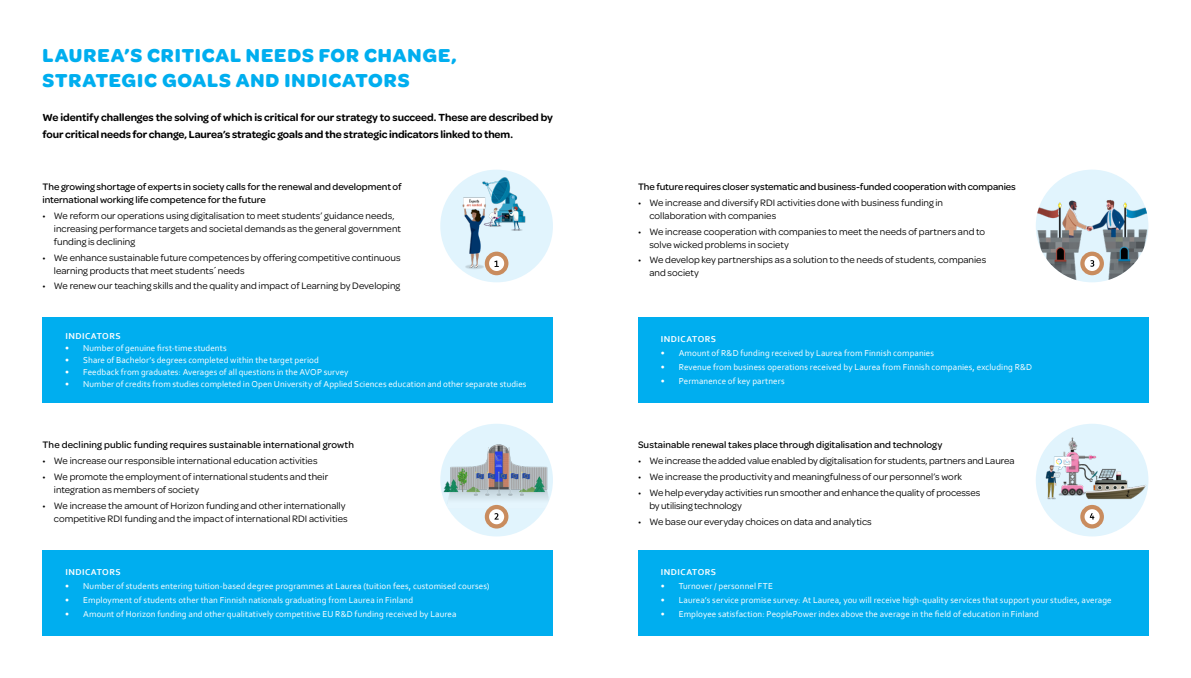
<style>
.page{position:relative;width:1191px;height:678px;background:#fff}
.page>*{position:absolute;margin:0;border:0;box-sizing:border-box;transform-origin:0 0}
.alaotsikko{font:20px/25px "Omnes VF";letter-spacing:.045em;color:#00aeef}
.leipis{font:600 11px/17px "Omnes";letter-spacing:-.005em;color:#000}
.leipis-2{font:10px/13px "Omnes VF";letter-spacing:.005em;color:#000}
.leipis-3{font:500 10px/13px "Omnes";color:#000}
.leipis-4{font:9px "Corbel";letter-spacing:.005em;color:#fff}
.leipis-5{font:700 9px "Corbel";letter-spacing:.055em;color:#fff}
</style>
<div class="page">
<div style="left:43px;top:550px;width:510px;height:85px;background:#00aeef"></div>
<div style="left:43px;top:317px;width:510px;height:85px;background:#00aeef"></div>
<div style="left:440px;top:169px;width:113px;height:113px;background:#e1f4fd;border-radius:50%"></div>
<img style="left:440px;top:169px;width:105px;height:113px">
<svg style="left:487px;top:254px;width:19px;height:19px"></svg>
<div style="left:485px;top:251px;width:23px;height:24px;border:4px solid #c98c5e;border-radius:50%"></div>
<svg style="left:494px;top:260px;width:5px;height:7px"></svg>
<div style="left:440px;top:423px;width:113px;height:113px;background:#e1f4fd;border-radius:50%"></div>
<img style="left:440px;top:430px;width:113px;height:92px">
<svg style="left:487px;top:507px;width:19px;height:19px"></svg>
<div style="left:485px;top:505px;width:23px;height:23px;border:4px solid #c98c5e;border-radius:50%"></div>
<svg style="left:494px;top:513px;width:4px;height:6px"></svg>
<div style="left:638px;top:317px;width:510px;height:85px;background:#00aeef"></div>
<div style="left:638px;top:550px;width:510px;height:85px;background:#00aeef"></div>
<img style="left:1035px;top:169px;width:113px;height:113px;border-radius:56px">
<svg style="left:1082px;top:254px;width:19px;height:19px"></svg>
<div style="left:1080px;top:251px;width:24px;height:24px;border:4px solid #c98c5e;border-radius:50%"></div>
<svg style="left:1090px;top:260px;width:4px;height:7px"></svg>
<div style="left:1035px;top:423px;width:113px;height:113px;background:#e1f4fd;border-radius:50%"></div>
<img style="left:1035px;top:434px;width:113px;height:74px">
<svg style="left:1082px;top:507px;width:19px;height:19px"></svg>
<div style="left:1080px;top:505px;width:24px;height:23px;border:4px solid #c98c5e;border-radius:50%"></div>
<svg style="left:1089px;top:513px;width:5px;height:6px"></svg>
<h2 class="alaotsikko" style="left:43px;top:41px;width:415px">LAUREA’S CRITICAL NEEDS FOR CHANGE,<br>STRATEGIC GOALS AND INDICATORS</h2>
<p class="leipis" style="left:43px;top:108px;width:512px">We identify challenges the solving of which is critical for our strategy to succeed. These are described by four critical needs for change, Laurea’s strategic goals and the strategic indicators linked to them.</p>
<p class="leipis-3" style="left:43px;top:179px;width:361px">The growing shortage of experts in society calls for the renewal and development of international working life competence for the future</p>
<p class="leipis-2" style="left:54px;top:208px;width:348px;text-indent:-11px">• We reform our operations using digitalisation to meet students’ guidance needs, increasing performance targets and societal demands as the general government funding is declining</p>
<p class="leipis-2" style="left:54px;top:250px;width:348px;text-indent:-11px">• We enhance sustainable future competences by offering competitive continuous learning products that meet students´ needs</p>
<p class="leipis-2" style="left:43px;top:279px;width:359px">• We renew our teaching skills and the quality and impact of Learning by Developing</p>
<p class="leipis-5" style="left:65px;top:330px;width:57px">INDICATORS</p>
<p class="leipis-4" style="left:65px;top:342px;width:163px">• Number of genuine first-time students</p>
<p class="leipis-4" style="left:65px;top:354px;width:255px">• Share of Bachelor’s degrees completed within the target period</p>
<p class="leipis-4" style="left:65px;top:366px;width:285px">• Feedback from graduates: Averages of all questions in the AVOP survey</p>
<p class="leipis-4" style="left:65px;top:378px;width:463px">• Number of credits from studies completed in Open University of Applied Sciences education and other separate studies</p>
<p class="leipis-3" style="left:43px;top:437px;width:313px">The declining public funding requires sustainable international growth</p>
<p class="leipis-2" style="left:43px;top:453px;width:276px">• We increase our responsible international education activities</p>
<p class="leipis-2" style="left:54px;top:469px;width:276px;text-indent:-11px">• We promote the employment of international students and their integration as members of society</p>
<p class="leipis-2" style="left:43px;top:498px;width:306px;text-align:right">• We increase the amount of Horizon funding and other internationally competitive RDI funding and the impact of international RDI activities</p>
<p class="leipis-5" style="left:65px;top:566px;width:57px">INDICATORS</p>
<p class="leipis-4" style="left:65px;top:580px;width:426px">• Number of students entering tuition-based degree programmes at Laurea (tuition fees, customised courses)</p>
<p class="leipis-4" style="left:65px;top:594px;width:349px">• Employment of students other than Finnish nationals graduating from Laurea in Finland</p>
<p class="leipis-4" style="left:65px;top:608px;width:393px">• Amount of Horizon funding and other qualitatively competitive EU R&amp;D funding received by Laurea</p>
<p class="leipis-3" style="left:638px;top:179px;width:379px">The future requires closer systematic and business-funded cooperation with companies</p>
<p class="leipis-2" style="left:649px;top:195px;width:295px;text-indent:-11px">• We increase and diversify RDI activities done with business funding in collaboration with companies</p>
<p class="leipis-2" style="left:649px;top:224px;width:337px;text-indent:-11px">• We increase cooperation with companies to meet the needs of partners and to solve wicked problems in society</p>
<p class="leipis-2" style="left:649px;top:253px;width:338px;text-indent:-11px">• We develop key partnerships as a solution to the needs of students, companies and society</p>
<p class="leipis-5" style="left:661px;top:333px;width:57px">INDICATORS</p>
<p class="leipis-4" style="left:660px;top:347px;width:275px">• Amount of R&amp;D funding received by Laurea from Finnish companies</p>
<p class="leipis-4" style="left:660px;top:361px;width:373px">• Revenue from business operations received by Laurea from Finnish companies, excluding R&amp;D</p>
<p class="leipis-4" style="left:660px;top:375px;width:125px">• Permanence of key partners</p>
<p class="leipis-3" style="left:638px;top:437px;width:306px">Sustainable renewal takes place through digitalisation and technology</p>
<p class="leipis-2" style="left:638px;top:453px;width:378px">• We increase the added value enabled by digitalisation for students, partners and Laurea</p>
<p class="leipis-2" style="left:638px;top:469px;width:325px">• We increase the productivity and meaningfulness of our personnel’s work</p>
<p class="leipis-2" style="left:649px;top:485px;width:332px;text-indent:-11px">• We help everyday activities run smoother and enhance the quality of processes by utilising technology</p>
<p class="leipis-2" style="left:638px;top:514px;width:235px">• We base our everyday choices on data and analytics</p>
<p class="leipis-5" style="left:661px;top:566px;width:57px">INDICATORS</p>
<p class="leipis-4" style="left:660px;top:580px;width:114px">• Turnover / personnel FTE</p>
<p class="leipis-4" style="left:660px;top:594px;width:452px">• Laurea’s service promise survey: At Laurea, you will receive high-quality services that support your studies, average</p>
<p class="leipis-4" style="left:660px;top:608px;width:380px">• Employee satisfaction: PeoplePower index above the average in the field of education in Finland</p>
</div>
